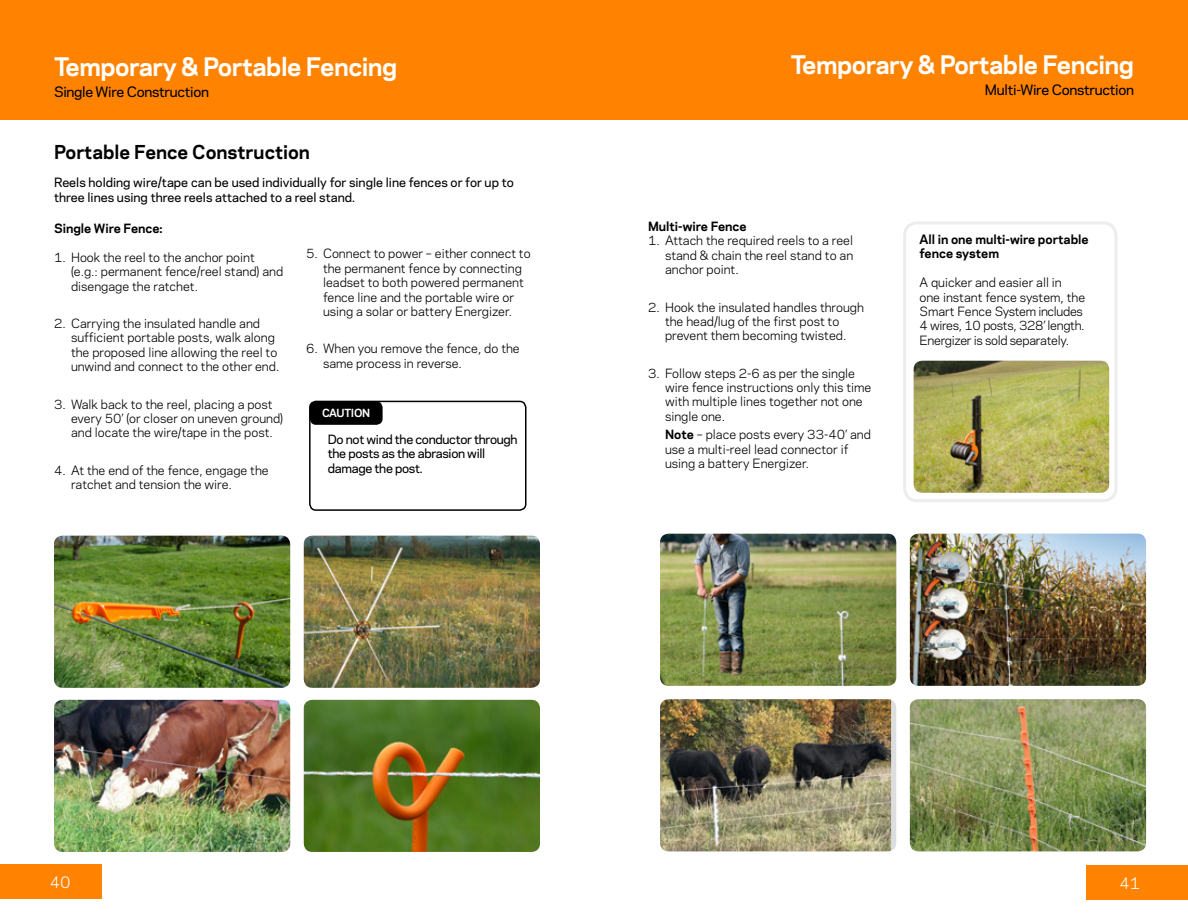
<style>
.page{position:relative;width:1188px;height:918px;background:#fff}
.page>*{position:absolute;margin:0;border:0;box-sizing:border-box;transform-origin:0 0}
.t1{font:700 24px "Galaxie Polaris";letter-spacing:-.02em;color:#fff}
.t2{font:700 18px "Galaxie Polaris";color:#000}
.t3{font:15px "Galaxie Polaris";color:#fff}
.t4{font:500 13.5px "Galaxie Polaris";letter-spacing:-.02em;color:#000101}
.t5{font:12px/14.4px "Galaxie Polaris";color:#000}
.t6{font:12px/14.4px "Galaxie Polaris";letter-spacing:-.025em;color:#000101}
.t7{font:500 12px/14.4px "Galaxie Polaris";color:#000}
.t8{font:700 12px/14.4px "Galaxie Polaris";color:#000}
.t9{font:500 12px/14.4px "Galaxie Polaris";letter-spacing:-.025em;color:#000}
.t10{font:700 10.5px "Galaxie Polaris";letter-spacing:-.025em;color:#fff}
.s1{font-weight:700}
</style>
<div class="page">
<div style="left:1086px;top:865px;width:102px;height:35px;background:#ff8300"></div>
<div style="left:0;top:864px;width:102px;height:35px;background:#ff8300"></div>
<img style="left:660px;top:534px;width:236px;height:152px">
<img style="left:910px;top:534px;width:236px;height:152px">
<div style="left:660px;top:699px;width:236px;height:152px;background:#dcddde;border-radius:9px"></div>
<img style="left:660px;top:699px;width:231px;height:152px">
<img style="left:910px;top:699px;width:236px;height:152px">
<div style="left:0;top:0;width:1188px;height:120px;background:#ff8300"></div>
<img style="left:54px;top:700px;width:236px;height:152px">
<img style="left:304px;top:700px;width:236px;height:152px">
<img style="left:54px;top:536px;width:236px;height:152px">
<img style="left:304px;top:536px;width:236px;height:152px">
<div style="left:903px;top:221px;width:215px;height:281px;border:3px solid #ededee;border-radius:13px"></div>
<img style="left:914px;top:361px;width:195px;height:132px">
<div style="left:309px;top:401px;width:217px;height:110px;border:2px solid #000;border-radius:6px"></div>
<div style="left:310px;top:401px;width:73px;height:24px;background:#000;border-radius:6px"></div>
<h1 class="t1" style="left:54px;top:49px;width:345px">Temporary &amp; Portable Fencing</h1>
<p class="t4" style="left:54px;top:82px;width:157px">Single Wire Construction</p>
<h2 class="t2" style="left:54px;top:138px;width:258px">Portable Fence Construction</h2>
<p class="t7" style="left:54px;top:175px;width:461px">Reels holding wire/tape can be used individually for single line fences or for up to three lines using three reels attached to a reel stand.</p>
<p class="t8" style="left:54px;top:221px;width:110px">Single Wire Fence:</p>
<p class="t5" style="left:71px;top:249px;width:214px;text-indent:-17px">1. Hook the reel to the anchor point (e.g.: permanent fence/reel stand) and disengage the ratchet.</p>
<p class="t5" style="left:71px;top:316px;width:210px;text-indent:-17px">2. Carrying the insulated handle and sufficient portable posts, walk along the proposed line allowing the reel to unwind and connect to the other end.</p>
<p class="t5" style="left:71px;top:396px;width:214px;text-indent:-17px">3. Walk back to the reel, placing a post every 50’ (or closer on uneven ground) and locate the wire/tape in the post.</p>
<p class="t5" style="left:71px;top:462px;width:199px;text-indent:-17px">4. At the end of the fence, engage the ratchet and tension the wire.</p>
<p class="t5" style="left:323px;top:246px;width:209px;text-indent:-17px">5. Connect to power – either connect to the permanent fence by connecting leadset to both powered permanent fence line and the portable wire or using a solar or battery Energizer.</p>
<p class="t5" style="left:323px;top:341px;width:198px;text-indent:-17px">6. When you remove the fence, do the same process in reverse.</p>
<p class="t10" style="left:322px;top:405px;width:50px">CAUTION</p>
<p class="t9" style="left:328px;top:431px;width:191px">Do not wind the conductor through the posts as the abrasion will damage the post.</p>
<h1 class="t1" style="left:791px;top:47px;width:345px">Temporary &amp; Portable Fencing</h1>
<p class="t4" style="left:985px;top:80px;width:151px">Multi-Wire Construction</p>
<p class="t8" style="left:648px;top:218px;width:100px">Multi-wire Fence</p>
<p class="t5" style="left:665px;top:233px;width:190px;text-align:justify;text-indent:-17px">1. Attach the required reels to a reel stand &amp; chain the reel stand to an anchor point.</p>
<p class="t5" style="left:665px;top:299px;width:201px;text-indent:-17px">2. Hook the insulated handles through the head/lug of the first post to prevent them becoming twisted.</p>
<p class="t5" style="left:665px;top:365px;width:208px;text-indent:-17px">3. Follow steps 2-6 as per the single wire fence instructions only this time with multiple lines together not one single one.</p>
<p class="t5" style="left:665px;top:427px;width:207px"><span class="s1">Note</span> – place posts every 33-40’ and use a multi-reel lead connector if using a battery Energizer.</p>
<p class="t8" style="left:920px;top:231px;width:171px">All in one multi-wire portable fence system</p>
<p class="t6" style="left:920px;top:275px;width:167px">A quicker and easier all in one instant fence system, the<br>Smart Fence System includes<br>4 wires, 10 posts, 328’ length.<br>Energizer is sold separately.</p>
<p class="t3" style="left:50px;top:871px;width:22px">40</p>
<p class="t3" style="left:1119px;top:872px;width:22px">41</p>
</div>
